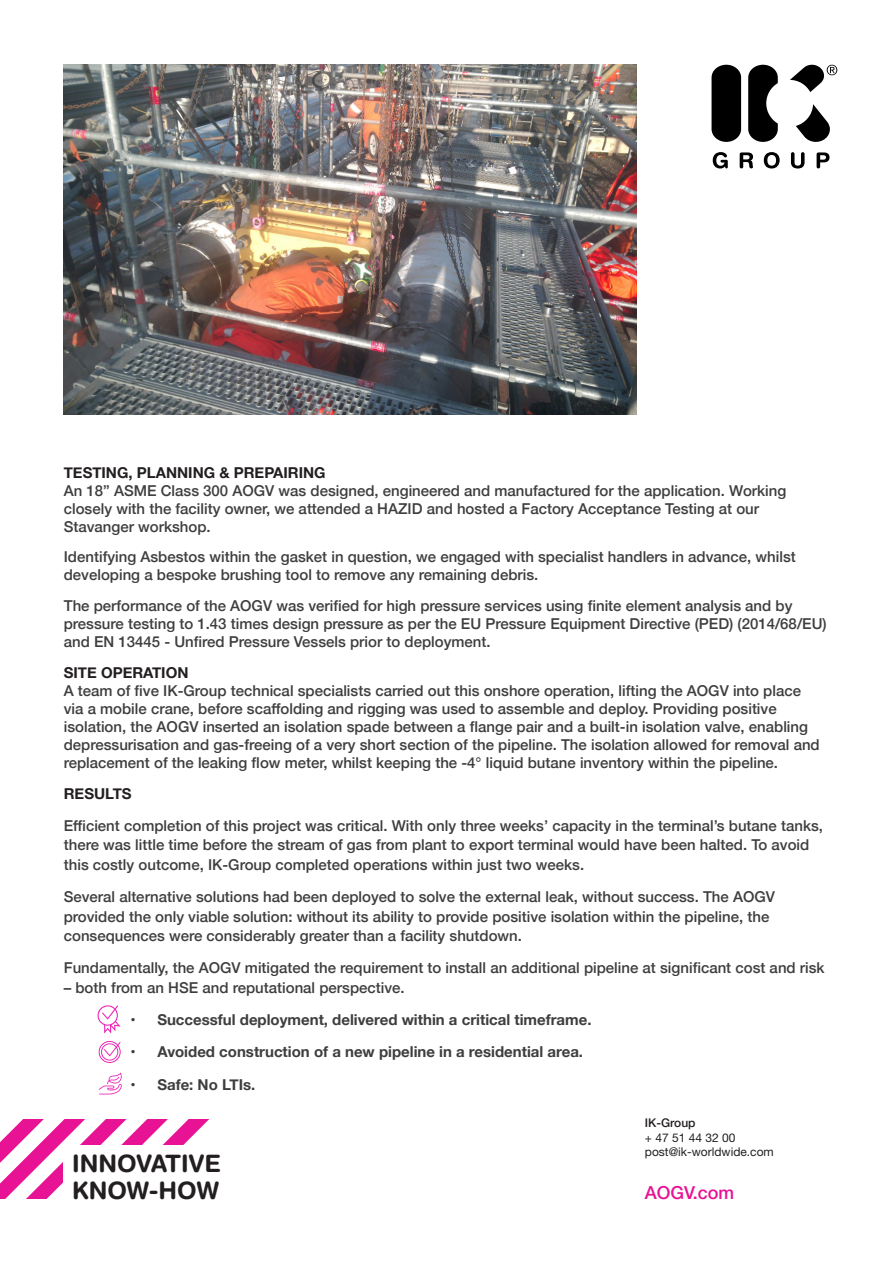
<style>
.page{position:relative;width:893px;height:1263px;background:#fff}
.page>*{position:absolute;margin:0;border:0;box-sizing:border-box;transform-origin:0 0}
.t1{font:700 24px/27px "Helvetica Rounded LT Std";color:#231f20}
.t2{font:500 18px "Helvetica Neue LT Pro";color:#e71294}
.t3{font:500 15px/18px "Helvetica Neue";color:#3e3e3f}
.t4{font:700 15px "Helvetica Neue";color:#3e3e3f}
.t5{font:700 15px "Helvetica Neue";color:#231f20}
.t6{font:12px/14.4px "Helvetica Neue LT Pro";color:#231f20}
.s1{font-weight:700;color:#231f20}
.s2{font-weight:500}
</style>
<div class="page">
<img style="left:64px;top:65px;width:572px;height:350px">
<svg style="left:711px;top:64px;width:126px;height:78px"></svg>
<svg style="left:713px;top:152px;width:15px;height:16px"></svg>
<svg style="left:740px;top:152px;width:13px;height:16px"></svg>
<svg style="left:764px;top:152px;width:16px;height:16px"></svg>
<svg style="left:791px;top:152px;width:14px;height:16px"></svg>
<svg style="left:817px;top:152px;width:12px;height:16px"></svg>
<svg style="left:0;top:1119px;width:210px;height:80px"></svg>
<div style="left:64px;top:1145px;width:166px;height:62px;background:#fff"></div>
<svg style="left:99px;top:1041px;width:22px;height:22px"></svg>
<svg style="left:99px;top:1072px;width:23px;height:22px"></svg>
<svg style="left:98px;top:1005px;width:23px;height:28px"></svg>
<p class="t3" style="left:64px;top:462px;width:724px"><span class="s1">TESTING, PLANNING &amp; PREPAIRING<br></span>An 18” ASME Class 300 AOGV was designed, engineered and manufactured for the application. Working closely with the facility owner, we attended a HAZID and hosted a Factory Acceptance Testing at our Stavanger workshop.</p>
<p class="t3" style="left:64px;top:547px;width:733px">Identifying Asbestos within the gasket in question, we engaged with specialist handlers in advance, whilst developing a bespoke brushing tool to remove any remaining debris.</p>
<p class="t3" style="left:64px;top:596px;width:764px">The performance of the AOGV was verified for high pressure services using finite element analysis and by pressure testing to 1.43 times design pressure as per the EU Pressure Equipment Directive (PED) (2014/68/EU) and EN 13445 - Unfired Pressure Vessels prior to deployment.</p>
<p class="t3" style="left:64px;top:662px;width:757px"><span class="s1">SITE OPERATION<br></span>A team of five IK-Group technical specialists carried out this onshore operation, lifting the AOGV into place via a mobile crane, before scaffolding and rigging was used to assemble and deploy. Providing positive isolation, the AOGV inserted an isolation spade between a flange pair and a built-in isolation valve, enabling depressurisation and gas-freeing of a very short section of the pipeline. The isolation allowed for removal and replacement of the leaking flow meter, whilst keeping the -4° liquid butane inventory within the pipeline.</p>
<p class="t5" style="left:64px;top:781px;width:69px">RESULTS</p>
<p class="t3" style="left:64px;top:815px;width:761px;line-height:19.5px">Efficient completion of this project was critical. With only three weeks’ capacity in the terminal’s butane tanks, there was little time before the stream of gas from plant to export terminal would have been halted. To avoid this costly outcome, IK-Group completed operations within just two weeks.</p>
<p class="t3" style="left:64px;top:886px;width:713px;line-height:19.5px">Several alternative solutions had been deployed to solve the external leak, without success. The AOGV provided the only viable solution: without its ability to provide positive isolation within the pipeline, the consequences were considerably greater than a facility shutdown.</p>
<p class="t3" style="left:64px;top:958px;width:762px">Fundamentally, the AOGV mitigated the requirement to install an additional pipeline at significant cost and risk</p>
<p class="t3" style="left:64px;top:977px;width:342px">– both from an HSE and reputational perspective.</p>
<p class="t4" style="left:130px;top:1008px;width:463px">• Successful deployment, delivered within a critical timeframe.</p>
<p class="t4" style="left:130px;top:1040px;width:454px">• Avoided construction of a new pipeline in a residential area.</p>
<p class="t4" style="left:130px;top:1073px;width:127px">• Safe: No LTIs.</p>
<p class="t1" style="left:72px;top:1149px;width:150px">INNOVATIVE<br>KNOW-HOW</p>
<p class="t6" style="left:645px;top:1115px;width:130px"><span class="s2">IK-Group<br></span>+ 47 51 44 32 00 post@ik-worldwide.com</p>
<p class="t2" style="left:645px;top:1182px;width:91px">AOGV.com</p>
</div>
